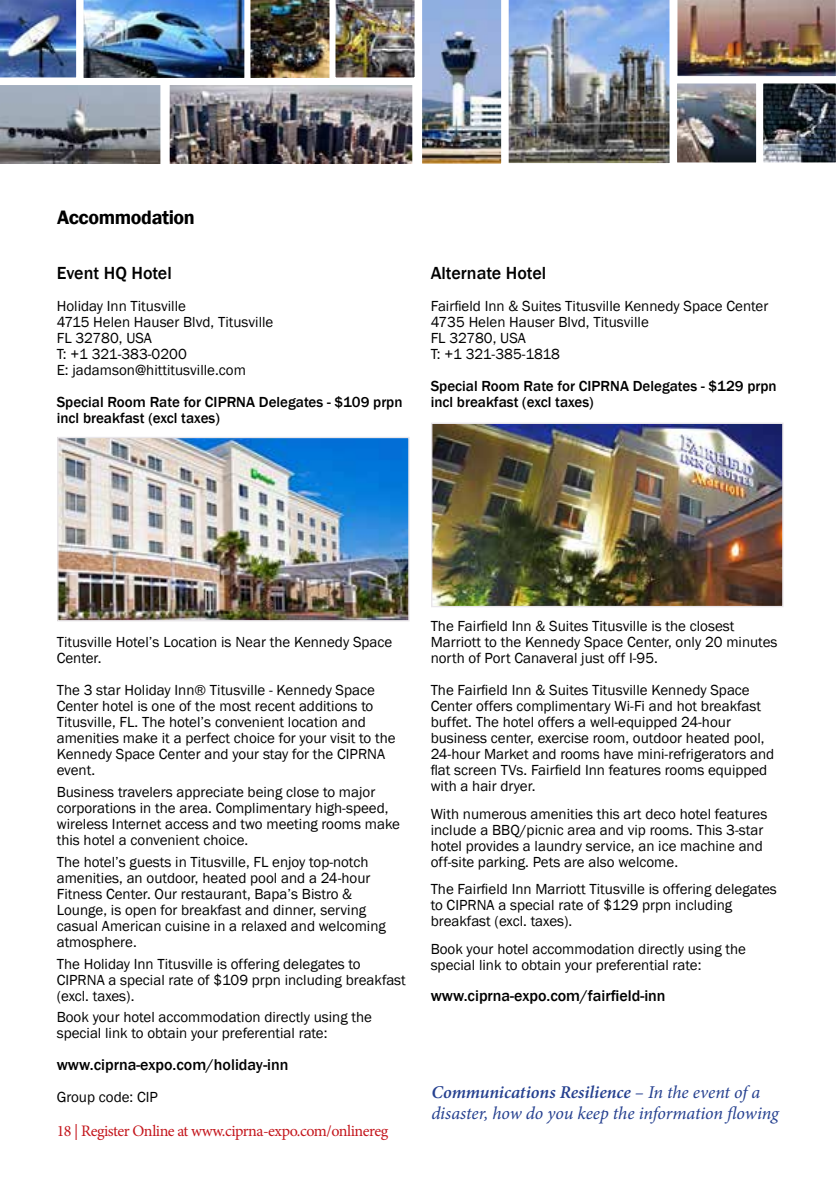
<style>
.page{position:relative;width:840px;height:1191px;background:#fff}
.page>*{position:absolute;margin:0;border:0;box-sizing:border-box;transform-origin:0 0}
.t1{font:600 20px "Franklin Gothic";letter-spacing:-.02em;color:#000}
.t2{font:italic 18px/21.6px "Minion Pro";letter-spacing:-.01em;color:#25408f}
.t3{font:500 18px "Franklin Gothic";color:#000}
.t4{font:500 16px "Franklin Gothic";color:#000}
.t5{font:16px "Minion Pro";letter-spacing:-.03em;color:#c4161c}
.t6{font:15px/16px "Franklin Gothic";color:#000}
.t7{font:500 15px/16px "Franklin Gothic";color:#000}
.s1{font-weight:600}
</style>
<div class="page">
<img style="left:0;top:0;width:836px;height:164px">
<img style="left:59px;top:439px;width:348px;height:180px">
<div style="left:57px;top:437px;width:352px;height:184px;border:1px solid #e9e6ea"></div>
<img style="left:433px;top:424px;width:348px;height:181px">
<div style="left:431px;top:422px;width:352px;height:185px;border:1px solid #e9e6ea"></div>
<h1 class="t1" style="left:57px;top:205px;width:139px">Accommodation</h1>
<p class="t3" style="left:57px;top:262px;width:116px">Event HQ Hotel</p>
<p class="t6" style="left:57px;top:298px;width:218px">Holiday Inn Titusville<br>4715 Helen Hauser Blvd, Titusville<br>FL 32780, USA<br>T: +1 321-383-0200<br>E: jadamson@hittitusville.com</p>
<p class="t7" style="left:57px;top:394px;width:347px">Special Room Rate for CIPRNA Delegates - $109 prpn incl breakfast (excl taxes)</p>
<p class="t3" style="left:430px;top:262px;width:117px">Alternate Hotel</p>
<p class="t6" style="left:430px;top:298px;width:339px">Fairfield Inn &amp; Suites Titusville Kennedy Space Center<br>4735 Helen Hauser Blvd, Titusville<br>FL 32780, USA<br>T: +1 321-385-1818</p>
<p class="t7" style="left:430px;top:378px;width:347px">Special Room Rate for CIPRNA Delegates - $129 prpn incl breakfast (excl taxes)</p>
<p class="t6" style="left:57px;top:634px;width:337px">Titusville Hotel’s Location is Near the Kennedy Space<br>Center.</p>
<p class="t6" style="left:57px;top:682px;width:340px">The 3 star Holiday Inn® Titusville - Kennedy Space Center hotel is one of the most recent additions to Titusville, FL. The hotel’s convenient location and amenities make it a perfect choice for your visit to the Kennedy Space Center and your stay for the CIPRNA event.</p>
<p class="t6" style="left:57px;top:784px;width:344px">Business travelers appreciate being close to major corporations in the area. Complimentary high-speed, wireless Internet access and two meeting rooms make this hotel a convenient choice.</p>
<p class="t6" style="left:57px;top:854px;width:330px">The hotel’s guests in Titusville, FL enjoy top-notch amenities, an outdoor, heated pool and a 24-hour Fitness Center. Our restaurant, Bapa’s Bistro &amp; Lounge, is open for breakfast and dinner, serving casual American cuisine in a relaxed and welcoming atmosphere.</p>
<p class="t6" style="left:57px;top:955px;width:350px">The Holiday Inn Titusville is offering delegates to<br>CIPRNA a special rate of $109 prpn including breakfast (excl. taxes).</p>
<p class="t6" style="left:57px;top:1009px;width:317px">Book your hotel accommodation directly using the special link to obtain your preferential rate:</p>
<p class="t4" style="left:57px;top:1055px;width:233px">www.ciprna-expo.com/holiday-inn</p>
<p class="t6" style="left:57px;top:1089px;width:103px">Group code: CIP</p>
<p class="t5" style="left:57px;top:1120px;width:333px">18 | Register Online at www.ciprna-expo.com/onlinereg</p>
<p class="t6" style="left:430px;top:618px;width:348px">The Fairfield Inn &amp; Suites Titusville is the closest<br>Marriott to the Kennedy Space Center, only 20 minutes north of Port Canaveral just off I-95.</p>
<p class="t6" style="left:430px;top:682px;width:345px">The Fairfield Inn &amp; Suites Titusville Kennedy Space Center offers complimentary Wi-Fi and hot breakfast buffet. The hotel offers a well-equipped 24-hour business center, exercise room, outdoor heated pool, 24-hour Market and rooms have mini-refrigerators and flat screen TVs. Fairfield Inn features rooms equipped with a hair dryer.</p>
<p class="t6" style="left:430px;top:806px;width:338px">With numerous amenities this art deco hotel features include a BBQ/picnic area and vip rooms. This 3-star hotel provides a laundry service, an ice machine and off-site parking. Pets are also welcome.</p>
<p class="t6" style="left:430px;top:881px;width:347px">The Fairfield Inn Marriott Titusville is offering delegates to CIPRNA a special rate of $129 prpn including breakfast (excl. taxes).</p>
<p class="t6" style="left:430px;top:940px;width:317px">Book your hotel accommodation directly using the special link to obtain your preferential rate:</p>
<p class="t4" style="left:430px;top:986px;width:236px">www.ciprna-expo.com/fairfield-inn</p>
<p class="t2" style="left:431px;top:1081px;width:349px"><span class="s1">Communications Resilience</span> – In the event of a disaster, how do you keep the information flowing</p>
</div>
